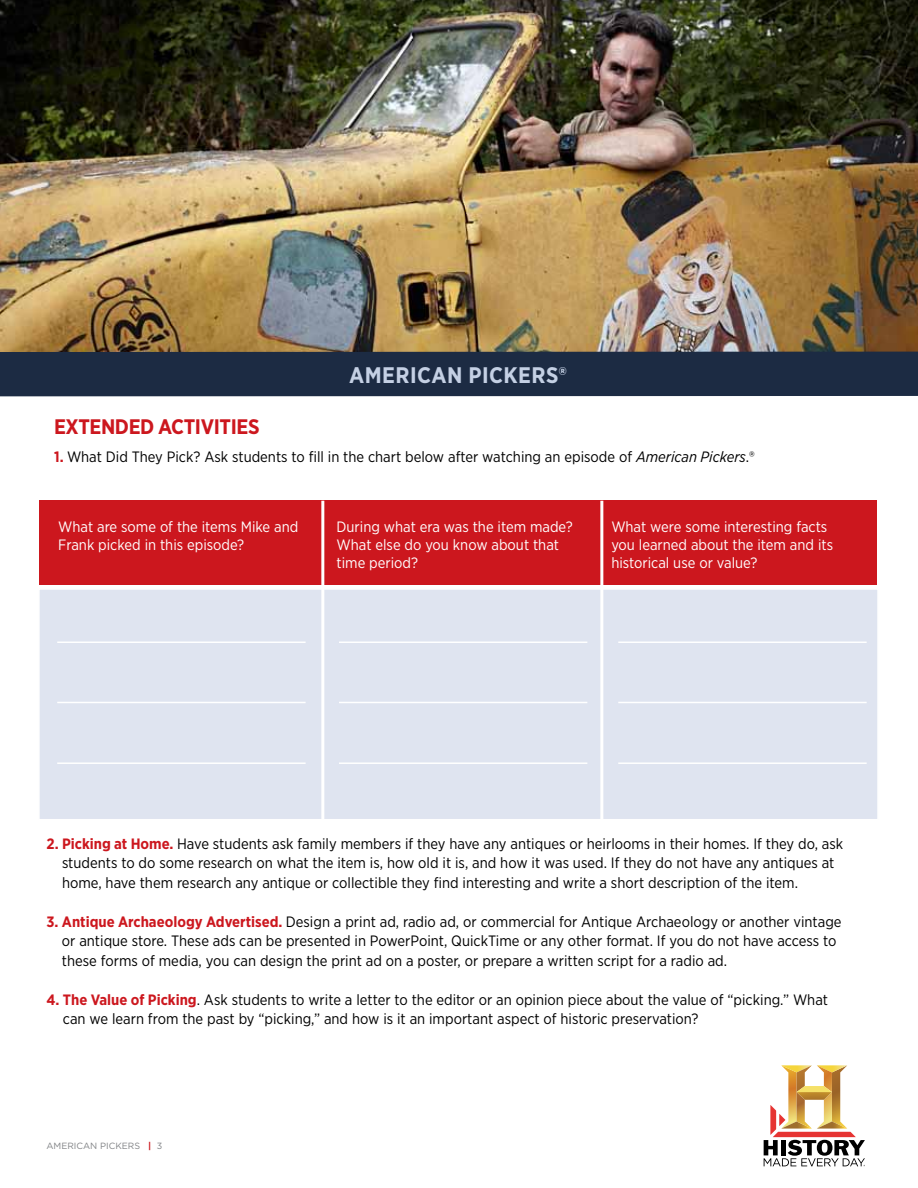
<style>
.page{position:relative;width:918px;height:1188px;background:#fff}
.page>*{position:absolute;margin:0;border:0;box-sizing:border-box;transform-origin:0 0}
.t1{font:700 22.5px "Gotham Narrow";letter-spacing:.02em;color:#c4d0e4}
.t2{font:700 21px "Gotham Narrow";letter-spacing:-.02em;color:#cc171e}
.t3{font:15px/19.5px "Gotham Narrow";color:#000}
.t4{font:15px/18px "Gotham Narrow";color:#fff}
.t5{font:9px "Gotham";color:#808285}
.s1{font-weight:700;color:#cc171e}
.s2{font-style:italic}
</style>
<div class="page">
<div style="left:40px;top:501px;width:837px;height:84px;background:#cc171e"></div>
<div style="left:38px;top:588px;width:841px;height:232px;background:#dfe4f0;border:2px solid #fff"></div>
<hr style="left:600px;top:501px;width:3px;height:320px;background:#fff">
<hr style="left:321px;top:501px;width:3px;height:320px;background:#fff">
<hr style="left:57px;top:642px;width:249px;height:1px;background:#fff">
<hr style="left:339px;top:642px;width:248px;height:1px;background:#fff">
<hr style="left:618px;top:642px;width:249px;height:1px;background:#fff">
<hr style="left:57px;top:702px;width:249px;height:1px;background:#fff">
<hr style="left:339px;top:702px;width:248px;height:1px;background:#fff">
<hr style="left:618px;top:702px;width:249px;height:1px;background:#fff">
<hr style="left:57px;top:762px;width:249px;height:2px;background:#fff">
<hr style="left:339px;top:762px;width:248px;height:2px;background:#fff">
<hr style="left:618px;top:762px;width:249px;height:2px;background:#fff">
<img style="left:0;top:0;width:918px;height:352px">
<div style="left:0;top:352px;width:918px;height:44px;background:#1c2b43"></div>
<svg style="left:764px;top:1065px;width:101px;height:101px"></svg>
<h1 class="t1" style="left:349px;top:361px;width:16px">AME</h1>
<h1 class="t1" style="left:396px;top:361px;width:173px">RICAN PICKERS®</h1>
<h2 class="t2" style="left:54px;top:413px;width:116px">Extended Acti</h2>
<h2 class="t2" style="left:201px;top:413px;width:58px">viti es</h2>
<p class="t3" style="left:54px;top:447px;width:702px"><span class="s1">1.</span> What Did They Pick? Ask students to fill in the chart below after watching an episode of <span class="s2">American Pickers</span>.®</p>
<p class="t4" style="left:58px;top:518px;width:241px">What are some of the items Mike and<br>Frank picked in this episode?</p>
<p class="t4" style="left:337px;top:518px;width:238px">During what era was the item made?<br>What else do you know about that time period?</p>
<p class="t4" style="left:611px;top:518px;width:223px">What were some interesting facts you learned about the item and its historical use or value?</p>
<p class="t3" style="left:62px;top:834px;width:783px;text-indent:-16px"><span class="s1">2. Picking at Home.</span> Have students ask family members if they have any antiques or heirlooms in their homes. If they do, ask students to do some research on what the item is, how old it is, and how it was used. If they do not have any antiques at home, have them research any antique or collectible they find interesting and write a short description of the item.</p>
<p class="t3" style="left:62px;top:912px;width:781px;text-indent:-15px"><span class="s1">3. Antique Archaeology Advertised.</span> Design a print ad, radio ad, or commercial for Antique Archaeology or another vintage or antique store. These ads can be presented in PowerPoint, QuickTime or any other format. If you do not have access to these forms of media, you can design the print ad on a poster, or prepare a written script for a radio ad.</p>
<p class="t3" style="left:63px;top:990px;width:767px;text-indent:-16px"><span class="s1">4. The Value of Picking</span>. Ask students to write a letter to the editor or an opinion piece about the value of “picking.” What can we learn from the past by “picking,” and how is it an important aspect of historic preservation?</p>
<p class="t5" style="left:46px;top:1140px;width:117px">AMERICAN PICKERS <span class="s1">|</span> 3</p>
</div>
